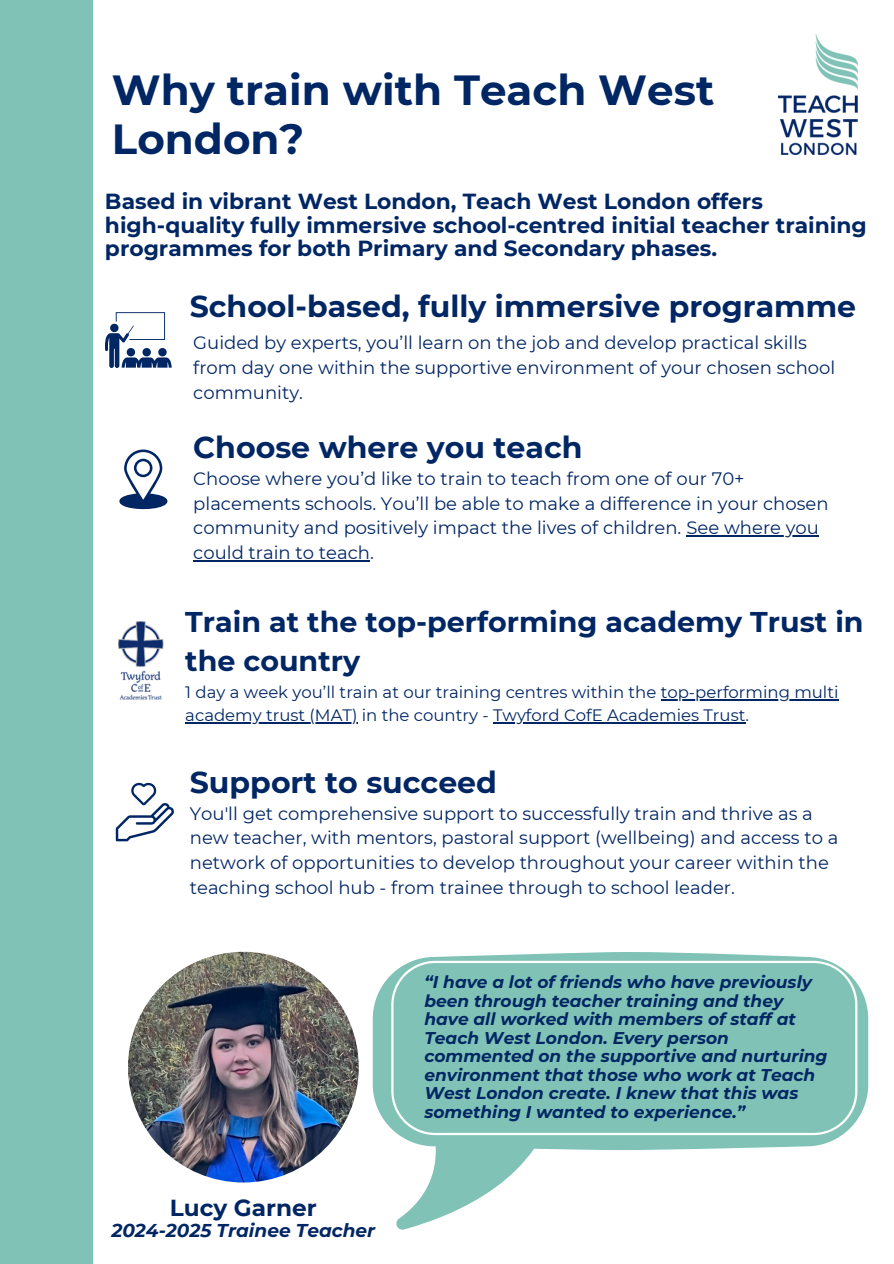
<style>
.page{position:relative;width:894px;height:1264px;background:#fff}
.page>*{position:absolute;margin:0;border:0;box-sizing:border-box;transform-origin:0 0}
.t1{font:700 42px/49.5px "Montserrat";color:#002664}
.t2{font:700 30px "Montserrat";color:#002664}
.t3{font:700 28.5px/39.3px "Montserrat";color:#002664}
.t4{font:700 23.25px "Montserrat";color:#002664}
.t5{font:700 21.75px/23.7px "Montserrat";color:#002664}
.t6{font:italic 700 18.6px "Montserrat";color:#002664}
.t7{font:18px/24.8px "Montserrat";color:#002664}
.t8{font:italic 700 16.95px/18.6px "Montserrat";color:#002664}
.t9{font:16.5px "Montserrat";color:#002664}
</style>
<div class="page">
<img style="left:778px;top:33px;width:78px;height:122px">
<svg style="left:119px;top:449px;width:48px;height:61px"></svg>
<hr style="left:686px;top:535px;width:132px;height:1px;background:#002664">
<hr style="left:193px;top:560px;width:177px;height:1px;background:#002664">
<img style="left:118px;top:621px;width:46px;height:79px">
<hr style="left:660px;top:699px;width:178px;height:1px;background:#002664">
<hr style="left:185px;top:722px;width:172px;height:1px;background:#002664">
<hr style="left:493px;top:722px;width:252px;height:1px;background:#002664">
<svg style="left:116px;top:782px;width:58px;height:59px"></svg>
<svg style="left:105px;top:312px;width:66px;height:56px"></svg>
<div style="left:0;top:0;width:93px;height:1263px;background:#80c3b6"></div>
<svg style="left:372px;top:952px;width:496px;height:198px;fill:#80c3b6"></svg>
<svg style="left:396px;top:1135px;width:161px;height:94px"></svg>
<img style="left:128px;top:951px;width:230px;height:231px;border-radius:50%">
<div style="left:391px;top:960px;width:466px;height:175px;background:#80c3b6"></div>
<p class="t1" style="left:112px;top:65px;width:603px">Why train with Teach West<br>London?</p>
<p class="t5" style="left:105px;top:189px;width:763px">Based in vibrant West London, Teach West London offers high-quality fully immersive school-centred initial teacher training programmes for both Primary and Secondary phases.</p>
<p class="t2" style="left:190px;top:288px;width:667px">School-based, fully immersive programme</p>
<p class="t7" style="left:193px;top:330px;width:643px">Guided by experts, you’ll learn on the job and develop practical skills from day one within the supportive environment of your chosen school community.</p>
<h1 class="t2" style="left:193px;top:429px;width:390px">Choose where you teach</h1>
<p class="t7" style="left:193px;top:466px;width:636px">Choose where you’d like to train to teach from one of our 70+ placements schools. You’ll be able to make a difference in your chosen community and positively impact the lives of children. See where you</p>
<p class="t7" style="left:193px;top:540px;width:182px">could train to teach.</p>
<p class="t3" style="left:185px;top:602px;width:679px">Train at the top-performing academy Trust in the country</p>
<p class="t9" style="left:185px;top:682px;width:654px">1 day a week you’ll train at our training centres within the top-performing multi</p>
<p class="t9" style="left:185px;top:705px;width:565px">academy trust (MAT) in the country - Twyford CofE Academies Trust.</p>
<h2 class="t2" style="left:190px;top:763px;width:308px">Support to succeed</h2>
<p class="t7" style="left:190px;top:800px;width:650px">You'll get comprehensive support to successfully train and thrive as a new teacher, with mentors, pastoral support (wellbeing) and access to a network of opportunities to develop throughout your career within the teaching school hub - from trainee through to school leader.</p>
<p class="t4" style="left:170px;top:1193px;width:148px">Lucy Garner</p>
<p class="t6" style="left:111px;top:1218px;width:265px">2024-2025 Trainee Teacher</p>
<h4 class="t8" style="left:424px;top:972px;width:404px">“I have a lot of friends who have previously been through teacher training and they have all worked with members of staff at Teach West London. Every person commented on the supportive and nurturing environment that those who work at Teach West London create. I knew that this was something I wanted to experience.”</h4>
</div>
